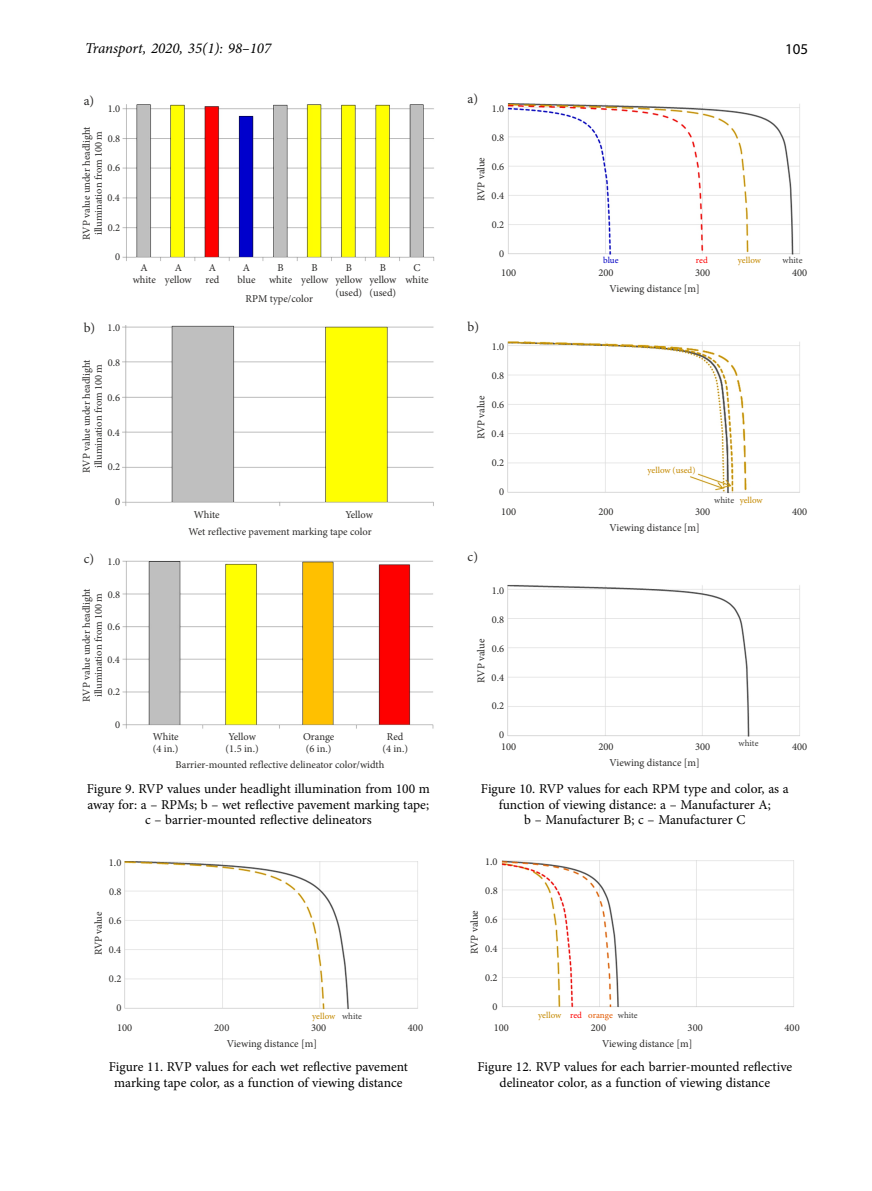
<style>
.page{position:relative;width:872px;height:1191px;background:#fff}
.page>*{position:absolute;margin:0;border:0;box-sizing:border-box;transform-origin:0 0}
.t1{font:italic 15px "Min Symb";color:#000}
.t2{font:15px "Myriad Pro";color:#000}
.t3{font:13.5px/15.3px "Minion Pro";color:#000;text-align:center}
.t4{font:13.5px "Minion Pro";color:#2b2a29}
.t5{font:10.5px/12px "Minion Pro";color:#2b2a29;text-align:center}
.t6{font:9px "Minion Pro";color:#c48900}
.t7{font:9px "Minion Pro";color:#3e3e3e}
.t8{font:9px "Minion Pro";color:#0200c3}
.t9{font:9px "Minion Pro";color:#fe0002}
.s1{color:#3e3e3e}
.s2{color:#fe0002}
.s3{color:#e35901}
</style>
<div class="page">
<img style="left:125px;top:861px;width:293px;height:148px">
<img style="left:501px;top:860px;width:293px;height:148px">
<img style="left:507px;top:103px;width:293px;height:152px">
<img style="left:507px;top:341px;width:293px;height:152px">
<img style="left:507px;top:585px;width:293px;height:152px">
<img style="left:122px;top:104px;width:312px;height:157px">
<img style="left:122px;top:325px;width:312px;height:181px">
<img style="left:122px;top:560px;width:312px;height:169px">
<h1 class="t1" style="left:85px;top:38px;width:188px">Transport, 2020, 35(1): 98–107</h1>
<h1 class="t2" style="left:785px;top:39px;width:25px">105</h1>
<p class="t4" style="left:84px;top:92px;width:12px">a)</p>
<p class="t5" style="left:108px;top:103px;width:14px">1.0</p>
<p class="t4" style="left:467px;top:89px;width:12px">a)</p>
<p class="t5" style="left:492px;top:103px;width:14px">1.0</p>
<p class="t5" style="left:80px;top:240px;width:115px;rotate:-90deg">RVP value under headlight illumination from 100 m</p>
<p class="t5" style="left:108px;top:132px;width:14px">0.8</p>
<p class="t5" style="left:108px;top:162px;width:14px">0.6</p>
<p class="t5" style="left:108px;top:192px;width:14px">0.4</p>
<p class="t5" style="left:108px;top:221px;width:14px">0.2</p>
<p class="t5" style="left:492px;top:132px;width:14px">0.8</p>
<p class="t5" style="left:475px;top:201px;width:45px;rotate:-90deg">RVP value</p>
<p class="t5" style="left:492px;top:161px;width:14px">0.6</p>
<p class="t5" style="left:491px;top:189px;width:14px">0.4</p>
<p class="t5" style="left:492px;top:218px;width:14px">0.2</p>
<p class="t5" style="left:115px;top:251px;width:7px">0</p>
<p class="t5" style="left:133px;top:262px;width:25px">A white</p>
<p class="t5" style="left:165px;top:262px;width:28px">A yellow</p>
<p class="t5" style="left:205px;top:262px;width:15px">A red</p>
<p class="t5" style="left:238px;top:262px;width:19px">A blue</p>
<p class="t5" style="left:269px;top:262px;width:25px">B white</p>
<p class="t5" style="left:301px;top:262px;width:28px">B yellow</p>
<p class="t5" style="left:335px;top:262px;width:28px">B yellow (used)</p>
<p class="t5" style="left:369px;top:262px;width:28px">B yellow (used)</p>
<p class="t5" style="left:405px;top:262px;width:25px">C white</p>
<p class="t5" style="left:246px;top:293px;width:69px">RPM type/color</p>
<p class="t5" style="left:499px;top:247px;width:7px">0</p>
<p class="t8" style="left:603px;top:254px;width:17px">blue</p>
<p class="t9" style="left:696px;top:254px;width:13px">red</p>
<p class="t6" style="left:738px;top:254px;width:25px">yellow</p>
<p class="t7" style="left:782px;top:254px;width:21px">white</p>
<p class="t5" style="left:501px;top:267px;width:17px">100</p>
<p class="t5" style="left:598px;top:267px;width:17px">200</p>
<p class="t5" style="left:695px;top:267px;width:17px">300</p>
<p class="t5" style="left:792px;top:267px;width:17px">400</p>
<p class="t5" style="left:609px;top:282px;width:92px">Viewing distance [m]</p>
<p class="t4" style="left:84px;top:318px;width:13px">b)</p>
<p class="t5" style="left:108px;top:321px;width:14px">1.0</p>
<p class="t4" style="left:467px;top:317px;width:13px">b)</p>
<p class="t5" style="left:492px;top:341px;width:14px">1.0</p>
<p class="t5" style="left:108px;top:356px;width:14px">0.8</p>
<p class="t5" style="left:80px;top:472px;width:115px;rotate:-90deg">RVP value under headlight</p>
<p class="t5" style="left:92px;top:468px;width:105px;rotate:-90deg">illumination from 100 m</p>
<p class="t5" style="left:108px;top:391px;width:14px">0.6</p>
<p class="t5" style="left:107px;top:426px;width:14px">0.4</p>
<p class="t5" style="left:108px;top:461px;width:14px">0.2</p>
<p class="t5" style="left:492px;top:370px;width:14px">0.8</p>
<p class="t5" style="left:475px;top:439px;width:45px;rotate:-90deg">RVP value</p>
<p class="t5" style="left:492px;top:399px;width:14px">0.6</p>
<p class="t5" style="left:491px;top:428px;width:14px">0.4</p>
<p class="t5" style="left:492px;top:457px;width:14px">0.2</p>
<p class="t6" style="left:647px;top:464px;width:49px">yellow (used)</p>
<p class="t5" style="left:115px;top:496px;width:7px">0</p>
<p class="t5" style="left:499px;top:485px;width:7px">0</p>
<p class="t6" style="left:714px;top:494px;width:50px"><span class="s1">white</span> yellow</p>
<p class="t5" style="left:189px;top:506px;width:186px;line-height:17.1px;text-align:right">Yellow<br>Wet reflective pavement marking tape color</p>
<p class="t5" style="left:194px;top:509px;width:28px">White</p>
<p class="t5" style="left:501px;top:506px;width:17px">100</p>
<p class="t5" style="left:598px;top:506px;width:17px">200</p>
<p class="t5" style="left:695px;top:506px;width:17px">300</p>
<p class="t5" style="left:792px;top:506px;width:17px">400</p>
<p class="t5" style="left:609px;top:522px;width:92px">Viewing distance [m]</p>
<p class="t4" style="left:84px;top:549px;width:12px">c)</p>
<p class="t5" style="left:108px;top:556px;width:14px">1.0</p>
<p class="t4" style="left:467px;top:547px;width:12px">c)</p>
<p class="t5" style="left:80px;top:701px;width:115px;rotate:-90deg">RVP value under headlight illumination from 100 m</p>
<p class="t5" style="left:108px;top:588px;width:14px">0.8</p>
<p class="t5" style="left:108px;top:621px;width:14px">0.6</p>
<p class="t5" style="left:107px;top:653px;width:14px">0.4</p>
<p class="t5" style="left:108px;top:686px;width:14px">0.2</p>
<p class="t5" style="left:492px;top:584px;width:14px">1.0</p>
<p class="t5" style="left:492px;top:613px;width:14px">0.8</p>
<p class="t5" style="left:475px;top:682px;width:45px;rotate:-90deg">RVP value</p>
<p class="t5" style="left:492px;top:642px;width:14px">0.6</p>
<p class="t5" style="left:491px;top:671px;width:14px">0.4</p>
<p class="t5" style="left:492px;top:700px;width:14px">0.2</p>
<p class="t5" style="left:115px;top:718px;width:7px">0</p>
<p class="t5" style="left:153px;top:731px;width:28px;text-align:left">White (4 in.)</p>
<p class="t5" style="left:226px;top:731px;width:35px;text-align:left">Yellow (1.5 in.)</p>
<p class="t5" style="left:303px;top:731px;width:33px;text-align:left">Orange (6 in.)</p>
<p class="t5" style="left:382px;top:731px;width:27px">Red (4 in.)</p>
<p class="t5" style="left:176px;top:758px;width:210px">Barrier-mounted reflective delineator color/width</p>
<p class="t5" style="left:499px;top:729px;width:7px">0</p>
<p class="t7" style="left:738px;top:737px;width:21px">white</p>
<p class="t5" style="left:501px;top:740px;width:17px">100</p>
<p class="t5" style="left:598px;top:740px;width:17px">200</p>
<p class="t5" style="left:695px;top:740px;width:17px">300</p>
<p class="t5" style="left:792px;top:740px;width:17px">400</p>
<p class="t5" style="left:609px;top:756px;width:92px">Viewing distance [m]</p>
<p class="t3" style="left:87px;top:781px;width:345px">Figure 9. RVP values under headlight illumination from 100 m away for: a – RPMs; b – wet reflective pavement marking tape; c – barrier-mounted reflective delineators</p>
<p class="t3" style="left:481px;top:781px;width:309px">Figure 10. RVP values for each RPM type and color, as a function of viewing distance: a – Manufacturer A;<br>b – Manufacturer B; c – Manufacturer C</p>
<p class="t5" style="left:109px;top:857px;width:14px">1.0</p>
<p class="t5" style="left:485px;top:856px;width:14px">1.0</p>
<p class="t5" style="left:109px;top:886px;width:14px">0.8</p>
<p class="t5" style="left:485px;top:884px;width:14px">0.8</p>
<p class="t5" style="left:92px;top:955px;width:45px;rotate:-90deg">RVP value</p>
<p class="t5" style="left:109px;top:915px;width:14px">0.6</p>
<p class="t5" style="left:109px;top:943px;width:14px">0.4</p>
<p class="t5" style="left:468px;top:954px;width:45px;rotate:-90deg">RVP value</p>
<p class="t5" style="left:485px;top:913px;width:14px">0.6</p>
<p class="t5" style="left:485px;top:942px;width:14px">0.4</p>
<p class="t5" style="left:109px;top:972px;width:14px">0.2</p>
<p class="t5" style="left:485px;top:971px;width:14px">0.2</p>
<p class="t5" style="left:116px;top:1001px;width:7px">0</p>
<p class="t6" style="left:312px;top:1009px;width:51px">yellow <span class="s1">white</span></p>
<p class="t5" style="left:492px;top:1000px;width:7px">0</p>
<p class="t6" style="left:538px;top:1009px;width:101px">yellow <span class="s2">red</span> <span class="s3">orange</span> <span class="s1">white</span></p>
<p class="t5" style="left:117px;top:1022px;width:17px">100</p>
<p class="t5" style="left:214px;top:1022px;width:17px">200</p>
<p class="t5" style="left:311px;top:1022px;width:17px">300</p>
<p class="t5" style="left:408px;top:1022px;width:17px">400</p>
<p class="t5" style="left:494px;top:1022px;width:17px">100</p>
<p class="t5" style="left:591px;top:1022px;width:17px">200</p>
<p class="t5" style="left:687px;top:1022px;width:17px">300</p>
<p class="t5" style="left:784px;top:1022px;width:17px">400</p>
<p class="t5" style="left:227px;top:1037px;width:92px">Viewing distance [m]</p>
<p class="t5" style="left:602px;top:1037px;width:92px">Viewing distance [m]</p>
<p class="t3" style="left:109px;top:1059px;width:301px">Figure 11. RVP values for each wet reflective pavement marking tape color, as a function of viewing distance</p>
<p class="t3" style="left:477px;top:1059px;width:316px">Figure 12. RVP values for each barrier-mounted reflective delineator color, as a function of viewing distance</p>
</div>
